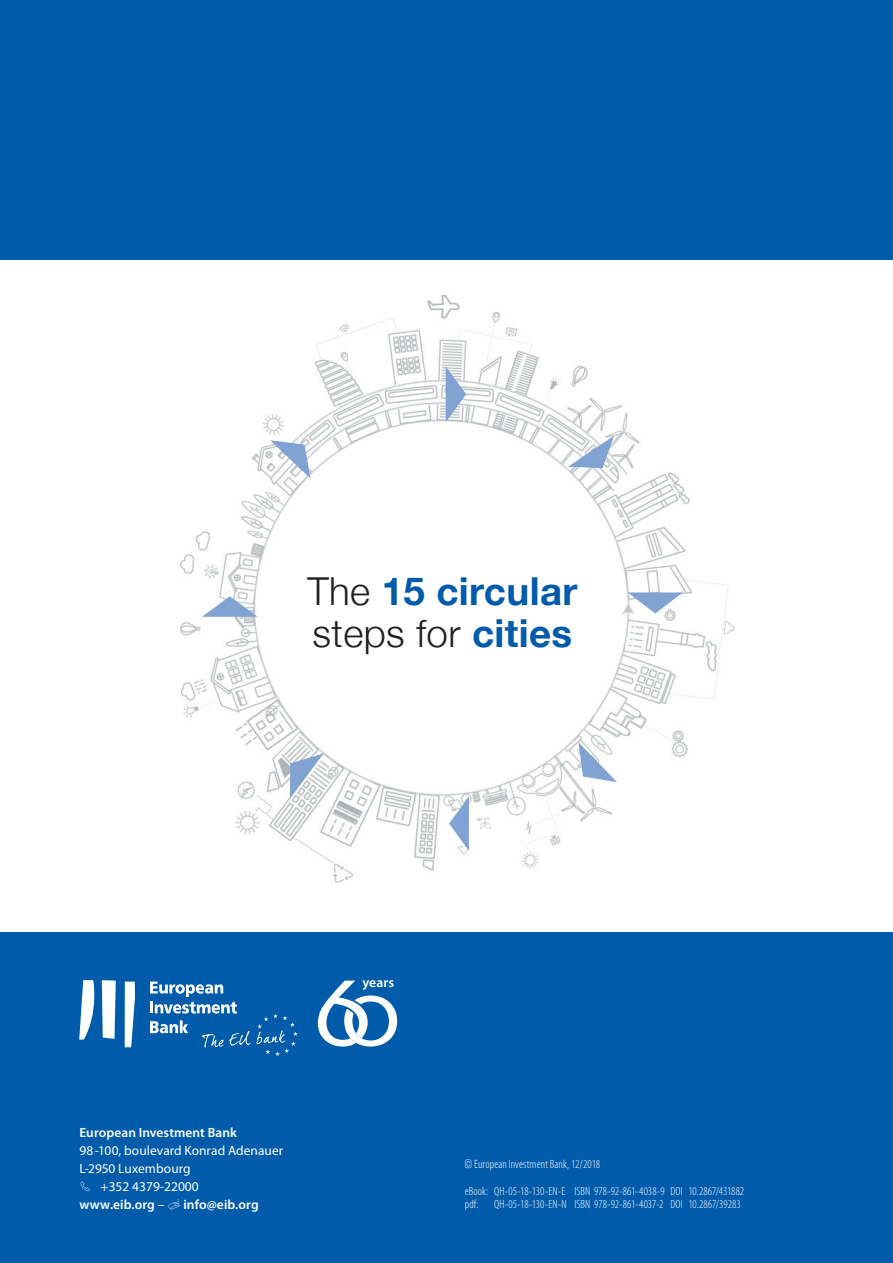
<style>
.page{position:relative;width:893px;height:1263px;background:#fff}
.page>*{position:absolute;margin:0;border:0;box-sizing:border-box;transform-origin:0 0}
.t1{font:700 38.55px/41.8px "Helvetica Neue";letter-spacing:.01em;color:#015bab}
.t2{font:600 13.8px "Myriad Pro";letter-spacing:.005em;color:#fff}
.t3{font:13.5px "Myriad Pro";color:#fff}
.t4{font:600 13.35px "Myriad Pro";letter-spacing:.005em;color:#fff}
.t5{font:13.35px/17.9px "Myriad Pro";letter-spacing:.005em;color:#fff}
.t6{font:300 condensed 12px "Myriad Pro";letter-spacing:.005em;color:#fff}
.t7{font:300 condensed 11.85px/13.2px "Myriad Pro";letter-spacing:.005em;color:#fff}
.s1{font-weight:300;color:#231f20}
.s2{font-weight:400}
.s3{font-family:"Rift";font-stretch:normal}
</style>
<div class="page">
<div style="left:0;top:0;width:893px;height:259px;background:#015bab"></div>
<div style="left:0;top:932px;width:893px;height:331px;background:#015bab"></div>
<svg style="left:318px;top:980px;width:79px;height:66px"></svg>
<svg style="left:79px;top:980px;width:15px;height:60px"></svg>
<svg style="left:102px;top:980px;width:14px;height:59px"></svg>
<svg style="left:125px;top:981px;width:10px;height:66px"></svg>
<svg style="left:150px;top:981px;width:148px;height:75px"></svg>
<img style="left:180px;top:296px;width:555px;height:586px">
<svg style="left:446px;top:366px;width:20px;height:56px"></svg>
<svg style="left:270px;top:440px;width:41px;height:38px"></svg>
<svg style="left:578px;top:742px;width:39px;height:40px"></svg>
<svg style="left:628px;top:592px;width:55px;height:21px"></svg>
<svg style="left:568px;top:436px;width:46px;height:32px"></svg>
<svg style="left:449px;top:796px;width:20px;height:55px"></svg>
<svg style="left:202px;top:596px;width:56px;height:21px"></svg>
<svg style="left:290px;top:753px;width:33px;height:45px"></svg>
<h1 class="t1" style="left:307px;top:571px;width:272px"><span class="s1">The</span> 15 circular <span class="s1">steps for</span> cities</h1>
<p class="t4" style="left:79px;top:1125px;width:159px">European Investment Bank</p>
<p class="t5" style="left:79px;top:1142px;width:205px">98-100, boulevard Konrad Adenauer<br>L-2950 Luxembourg</p>
<p class="t3" style="left:79px;top:1179px;width:121px">✓ +352 4379-22000</p>
<p class="t4" style="left:79px;top:1197px;width:87px">www.eib.org <span class="s2">–</span></p>
<p class="t4" style="left:183px;top:1197px;width:77px">info@eib.org</p>
<p class="t2" style="left:362px;top:975px;width:33px">years</p>
<p class="t6" style="left:465px;top:1158px;width:137px"><span class="s3">©</span> European Investment Bank, 12/2018</p>
<p class="t7" style="left:465px;top:1184px;width:281px">eBook: QH-05-18-130-EN-E ISBN 978-92-861-4038-9 DOI 10.2867/431882 pdf:</p>
<p class="t7" style="left:494px;top:1198px;width:248px">QH-05-18-130-EN-N ISBN 978-92-861-4037-2 DOI 10.2867/39283</p>
</div>
